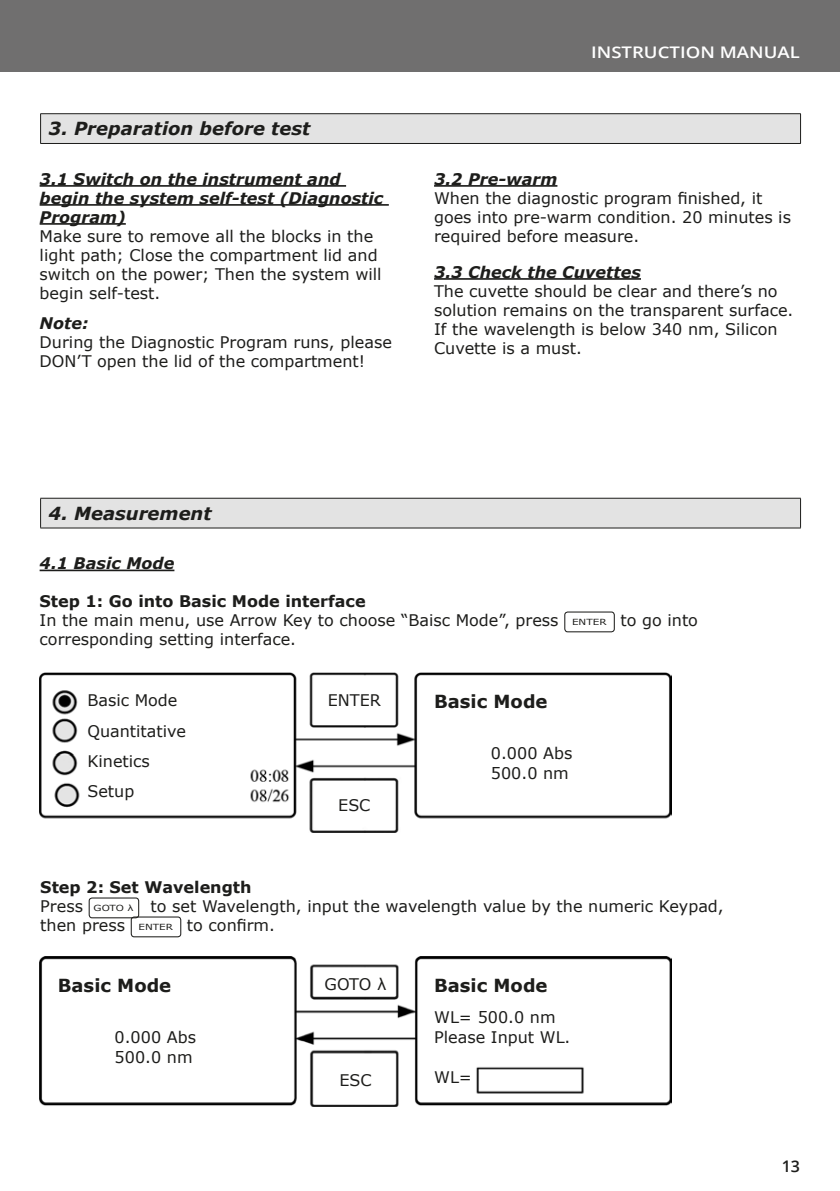
<style>
.page{position:relative;width:840px;height:1191px;background:#fff}
.page>*{position:absolute;margin:0;border:0;box-sizing:border-box;transform-origin:0 0}
.t1{font:italic 700 18px "Verdana";color:#1d1d1b}
.t2{font:700 18px "Verdana";color:#1d1d1b}
.t3{font:16px/19px "Verdana";color:#1d1d1b}
.t4{font:italic 700 16px/19px "Verdana";color:#1d1d1b}
.t5{font:600 16px "Open Sans";color:#fff;scale:1.16 1}
.t6{font:600 16px "Open Sans";color:#1d1d1b}
.s1{font-weight:700}
.s2{font-size:8.4px}
</style>
<div class="page">
<div style="left:0;top:0;width:839px;height:72px;background:#706f6f"></div>
<img style="left:40px;top:956px;width:631px;height:151px">
<div style="left:365px;top:972px;width:16px;height:17px;background:#fff"></div>
<hr style="left:40px;top:185px;width:306px;height:2px;background:#1d1d1b">
<hr style="left:40px;top:204px;width:348px;height:2px;background:#1d1d1b">
<hr style="left:40px;top:223px;width:86px;height:2px;background:#1d1d1b">
<hr style="left:434px;top:185px;width:123px;height:2px;background:#1d1d1b">
<hr style="left:434px;top:278px;width:206px;height:2px;background:#1d1d1b">
<div style="left:41px;top:114px;width:759px;height:29px;background:#e3e3e3"></div>
<svg style="left:40px;top:114px;width:1px;height:29px"></svg>
<hr style="left:40px;top:143px;width:760px;height:1px;background:#1d1d1b">
<hr style="left:40px;top:113px;width:760px;height:1px;background:#1d1d1b">
<hr style="left:40px;top:569px;width:134px;height:2px;background:#1d1d1b">
<div style="left:564px;top:611px;width:50px;height:21px;border:1px solid #1d1d1b;border-radius:3px"></div>
<div style="left:41px;top:498px;width:759px;height:30px;background:#e3e3e3"></div>
<hr style="left:40px;top:498px;width:1px;height:30px;background:#1d1d1b">
<hr style="left:799px;top:498px;width:1px;height:30px;background:#1d1d1b">
<hr style="left:40px;top:527px;width:760px;height:1px;background:#1d1d1b">
<hr style="left:40px;top:498px;width:760px;height:1px;background:#1d1d1b">
<img style="left:40px;top:672px;width:631px;height:160px">
<div style="left:89px;top:897px;width:50px;height:21px;border:1px solid #1d1d1b;border-radius:3px"></div>
<div style="left:131px;top:916px;width:50px;height:21px;border:1px solid #1d1d1b;border-radius:3px"></div>
<p class="t1" style="left:49px;top:116px;width:263px">3. Preparation before test</p>
<p class="t4" style="left:40px;top:169px;width:345px">3.1 Switch on the instrument and begin the system self-test (Diagnostic<br>Program)</p>
<p class="t3" style="left:40px;top:226px;width:343px">Make sure to remove all the blocks in the light path; Close the compartment lid and switch on the power; Then the system will begin self-test.</p>
<p class="t4" style="left:40px;top:313px;width:50px">Note:</p>
<p class="t3" style="left:40px;top:333px;width:353px">During the Diagnostic Program runs, please<br>DON’T open the lid of the compartment!</p>
<p class="t5" style="left:590px;top:41px;width:181px">INSTRUCTION MANUAL</p>
<p class="t4" style="left:434px;top:169px;width:125px">3.2 Pre-warm</p>
<p class="t3" style="left:434px;top:188px;width:358px">When the diagnostic program finished, it goes into pre-warm condition. 20 minutes is required before measure.</p>
<p class="t4" style="left:434px;top:262px;width:208px">3.3 Check the Cuvettes</p>
<p class="t3" style="left:434px;top:281px;width:360px">The cuvette should be clear and there’s no solution remains on the transparent surface.<br>If the wavelength is below 340 nm, Silicon Cuvette is a must.</p>
<p class="t1" style="left:49px;top:501px;width:164px">4. Measurement</p>
<p class="t4" style="left:40px;top:553px;width:136px">4.1 Basic Mode</p>
<p class="t3" style="left:40px;top:592px;width:659px"><span class="s1">Step 1: Go into Basic Mode interface<br></span>In the main menu, use Arrow Key to choose “Baisc Mode”, press <span class="s2">ENTER</span> to go into corresponding setting interface.</p>
<p class="t3" style="left:87px;top:685px;width:100px;line-height:30.4px">Basic Mode<br>Quantitative<br>Kinetics<br>Setup</p>
<p class="t3" style="left:327px;top:690px;width:55px">ENTER</p>
<p class="t3" style="left:338px;top:795px;width:34px">ESC</p>
<p class="t2" style="left:434px;top:688px;width:115px">Basic Mode</p>
<p class="t3" style="left:490px;top:743px;width:83px;line-height:20px">0.000 Abs<br>500.0 nm</p>
<p class="t3" style="left:40px;top:878px;width:684px"><span class="s1">Step 2: Set Wavelength<br></span>Press <span class="s2">GOTO λ</span> to set Wavelength, input the wavelength value by the numeric Keypad, then press <span class="s2">ENTER</span> to confirm.</p>
<p class="t2" style="left:58px;top:972px;width:115px">Basic Mode</p>
<p class="t3" style="left:115px;top:1027px;width:83px;line-height:20px">0.000 Abs<br>500.0 nm</p>
<p class="t3" style="left:324px;top:974px;width:63px">GOTO λ</p>
<p class="t2" style="left:434px;top:972px;width:115px">Basic Mode</p>
<p class="t3" style="left:434px;top:1007px;width:138px;line-height:20px">WL= 500.0 nm<br>Please Input WL.</p>
<p class="t3" style="left:434px;top:1067px;width:39px">WL=</p>
<p class="t3" style="left:339px;top:1070px;width:34px">ESC</p>
<p class="t6" style="left:781px;top:1155px;width:20px">13</p>
</div>
